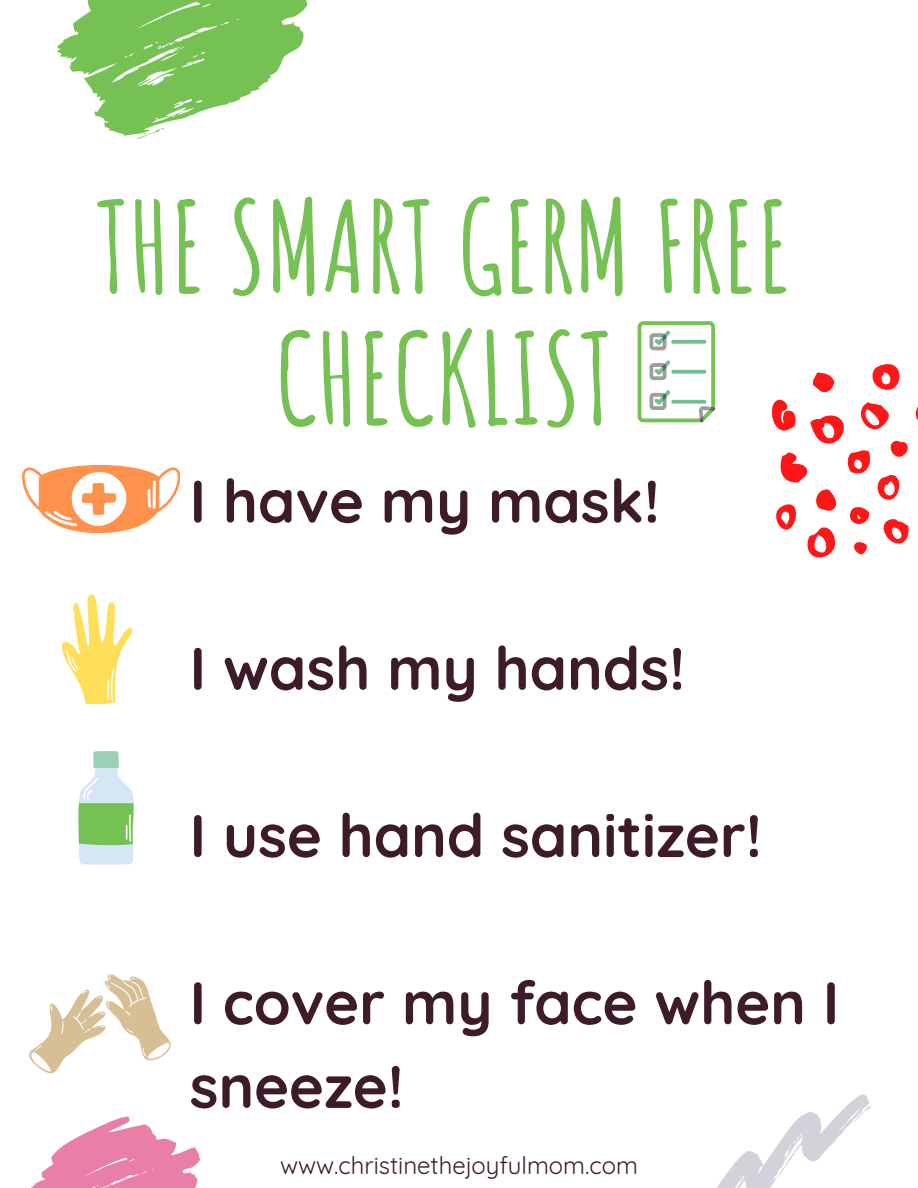
<style>
.page{position:relative;width:918px;height:1188px;background:#fff}
.page>*{position:absolute;margin:0;border:0;box-sizing:border-box;transform-origin:0 0}
.t1{font:700 124.5px/131.7px "Amatic SC";color:#76c153;text-align:center}
.t2{font:700 60px/83.6px "Quicksand";color:#3d1b2a}
.t3{font:24px "Quicksand";color:#3d1b2a}
</style>
<div class="page">
<svg style="left:57px;top:0;width:251px;height:136px;fill:#76c153"></svg>
<svg style="left:136px;top:126px;width:30px;height:13px"></svg>
<svg style="left:872px;top:364px;width:28px;height:26px"></svg>
<svg style="left:813px;top:373px;width:21px;height:20px"></svg>
<svg style="left:771px;top:399px;width:147px;height:159px"></svg>
<svg style="left:31px;top:1116px;width:169px;height:72px"></svg>
<svg style="left:717px;top:1094px;width:155px;height:94px"></svg>
<svg style="left:638px;top:321px;width:77px;height:101px"></svg>
<svg style="left:673px;top:340px;width:32px;height:4px"></svg>
<svg style="left:673px;top:370px;width:32px;height:4px"></svg>
<svg style="left:673px;top:400px;width:32px;height:4px"></svg>
<svg style="left:22px;top:465px;width:157px;height:68px"></svg>
<svg style="left:62px;top:594px;width:70px;height:110px"></svg>
<svg style="left:78px;top:751px;width:56px;height:114px"></svg>
<svg style="left:29px;top:974px;width:142px;height:100px"></svg>
<h1 class="t1" style="left:97px;top:179px;width:696px">THE SMART GERM FREE<br>CHECKLIST</h1>
<p class="t2" style="left:190px;top:458px;width:472px">I have my mask!</p>
<p class="t2" style="left:190px;top:626px;width:497px">I wash my hands!</p>
<p class="t2" style="left:190px;top:793px;width:574px">I use hand sanitizer!</p>
<p class="t2" style="left:190px;top:960px;width:651px">I cover my face when I sneeze!</p>
<p class="t3" style="left:280px;top:1150px;width:359px">www.christinethejoyfulmom.com</p>
</div>
